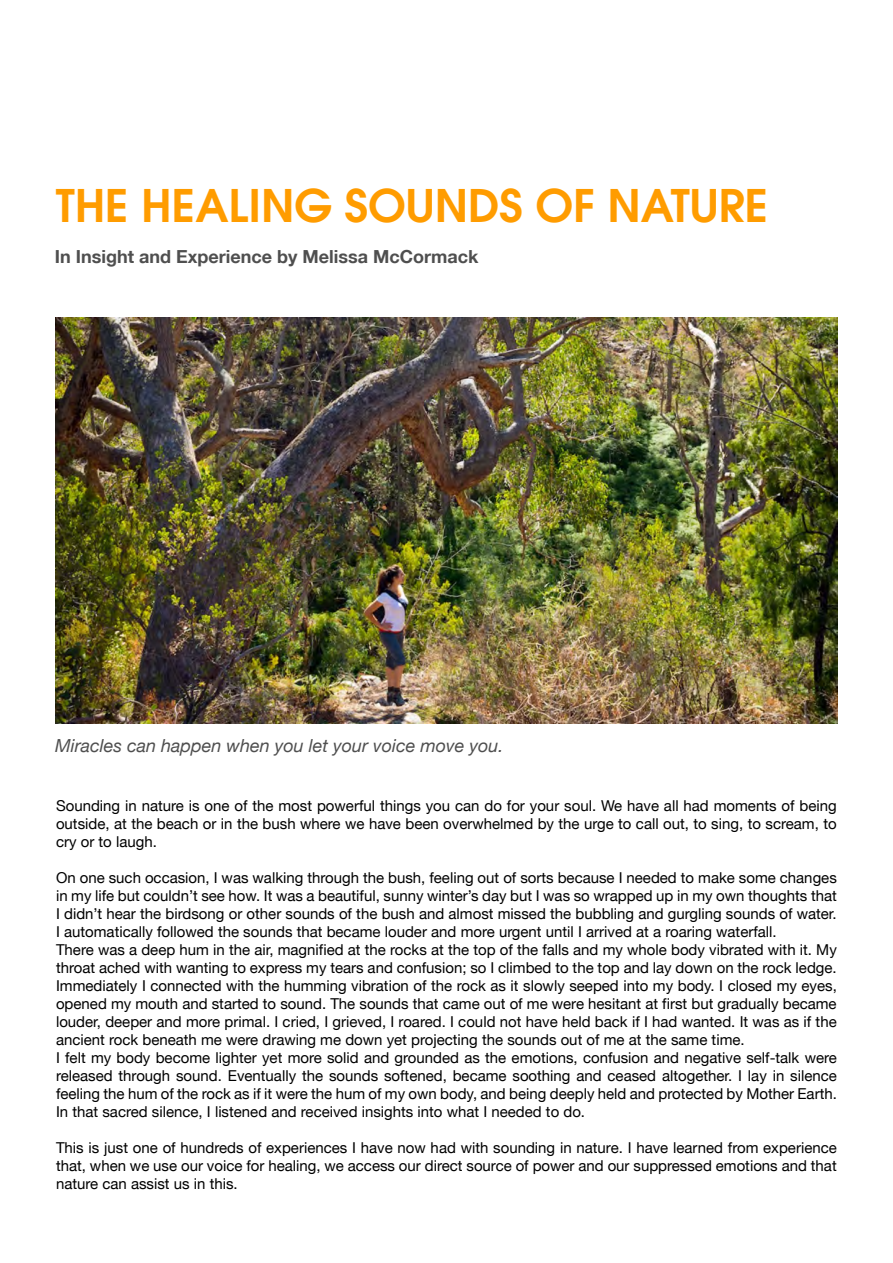
<style>
.page{position:relative;width:893px;height:1263px;background:#fff}
.page>*{position:absolute;margin:0;border:0;box-sizing:border-box;transform-origin:0 0}
.t1{font:600 45px "Avant Garde LT";color:#ff9c00}
.t2{font:italic 18px "Helvetica Neue LT";color:#4f4f4f}
.t3{font:700 18px "Helvetica Neue LT";color:#4f4f4f}
.t4{font:15px/18px "Helvetica Neue LT";color:#000;text-align:justify}
</style>
<div class="page">
<img style="left:55px;top:318px;width:782px;height:405px">
<h1 class="t1" style="left:56px;top:176px;width:714px">THE HEALING SOUNDS OF NATURE</h1>
<p class="t3" style="left:55px;top:245px;width:425px">In Insight and Experience by Melissa McCormack</p>
<p class="t2" style="left:55px;top:735px;width:450px">Miracles can happen when you let your voice move you.</p>
<p class="t4" style="left:56px;top:797px;width:782px">Sounding in nature is one of the most powerful things you can do for your soul. We have all had moments of being outside, at the beach or in the bush where we have been overwhelmed by the urge to call out, to sing, to scream, to cry or to laugh.</p>
<p class="t4" style="left:56px;top:869px;width:782px;text-align:left">On one such occasion, I was walking through the bush, feeling out of sorts because I needed to make some changes in my life but couldn’t see how. It was a beautiful, sunny winter’s day but I was so wrapped up in my own thoughts that I didn’t hear the birdsong or other sounds of the bush and almost missed the bubbling and gurgling sounds of water.<br>I automatically followed the sounds that became louder and more urgent until I arrived at a roaring waterfall.<br>There was a deep hum in the air, magnified at the rocks at the top of the falls and my whole body vibrated with it. My throat ached with wanting to express my tears and confusion; so I climbed to the top and lay down on the rock ledge.<br>Immediately I connected with the humming vibration of the rock as it slowly seeped into my body. I closed my eyes, opened my mouth and started to sound. The sounds that came out of me were hesitant at first but gradually became louder, deeper and more primal. I cried, I grieved, I roared. I could not have held back if I had wanted. It was as if the ancient rock beneath me were drawing me down yet projecting the sounds out of me at the same time.<br>I felt my body become lighter yet more solid and grounded as the emotions, confusion and negative self-talk were released through sound. Eventually the sounds softened, became soothing and ceased altogether. I lay in silence feeling the hum of the rock as if it were the hum of my own body, and being deeply held and protected by Mother Earth.<br>In that sacred silence, I listened and received insights into what I needed to do.</p>
<p class="t4" style="left:56px;top:1139px;width:782px">This is just one of hundreds of experiences I have now had with sounding in nature. I have learned from experience that, when we use our voice for healing, we access our direct source of power and our suppressed emotions and that nature can assist us in this.</p>
</div>
